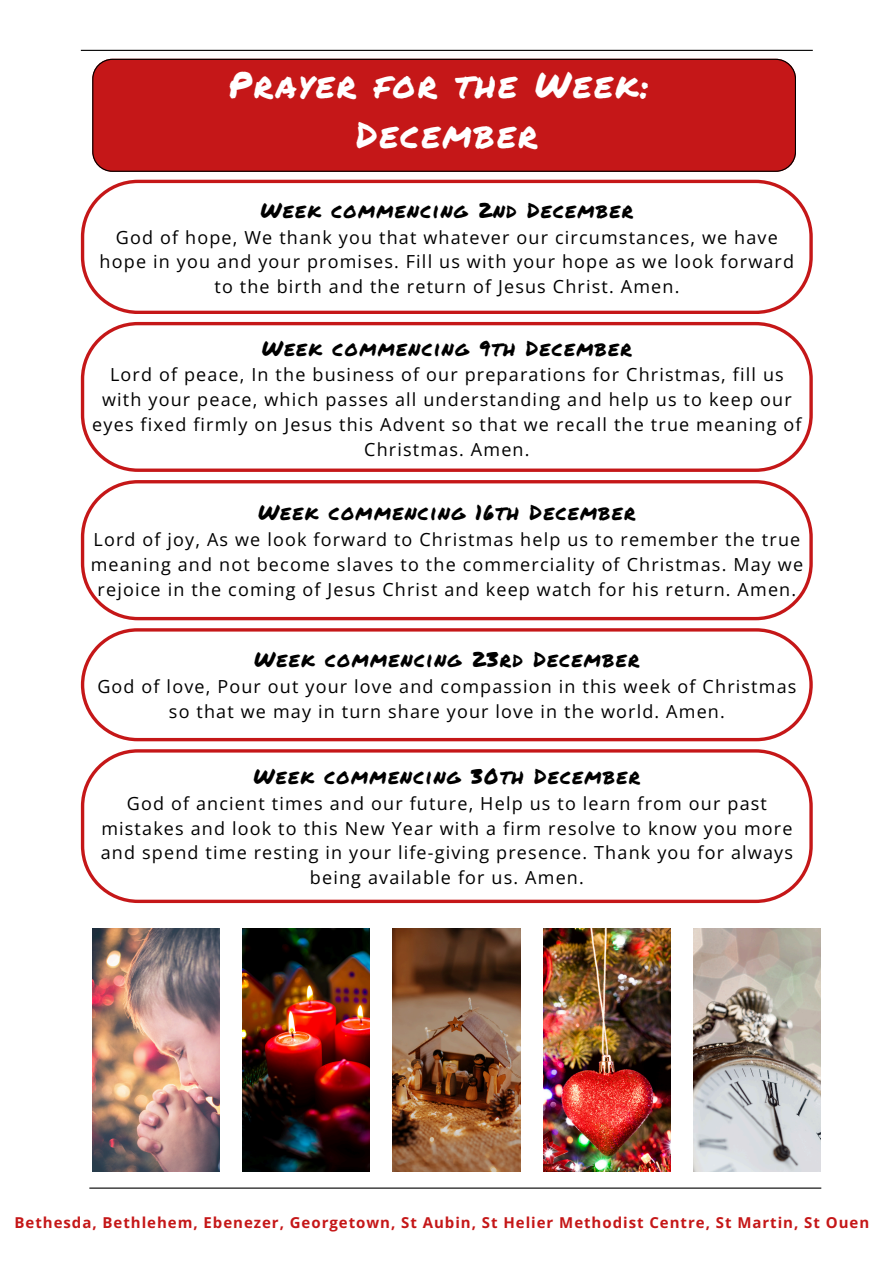
<style>
.page{position:relative;width:894px;height:1264px;background:#fff}
.page>*{position:absolute;margin:0;border:0;box-sizing:border-box;transform-origin:0 0}
.t1{font:36px/49.5px "Permanent Marker";letter-spacing:.065em;color:#fff;text-align:center}
.t2{font:21px "Permanent Marker";letter-spacing:.065em;color:#000}
.t3{font:18px/24.8px "Open Sans";letter-spacing:.065em;color:#000;text-align:center}
.t4{font:700 15px "Open Sans";letter-spacing:.065em;color:#c51718}
</style>
<div class="page">
<img style="left:92px;top:928px;width:128px;height:243px">
<hr style="left:89px;top:1187px;width:732px;height:1px;background:#000">
<hr style="left:81px;top:50px;width:731px;height:1px;background:#000">
<div style="left:92px;top:59px;width:703px;height:112px;background:#c51718"></div>
<svg style="left:81px;top:180px;width:731px;height:134px"></svg>
<svg style="left:81px;top:322px;width:731px;height:149px"></svg>
<svg style="left:81px;top:480px;width:731px;height:140px"></svg>
<svg style="left:81px;top:628px;width:731px;height:113px"></svg>
<svg style="left:81px;top:749px;width:731px;height:154px"></svg>
<img style="left:243px;top:928px;width:127px;height:243px">
<img style="left:393px;top:928px;width:127px;height:243px">
<img style="left:543px;top:928px;width:127px;height:243px">
<img style="left:693px;top:928px;width:127px;height:243px">
<h2 class="t1" style="left:228px;top:59px;width:422px">Prayer for the Week:<br>December</h2>
<p class="t2" style="left:260px;top:194px;width:374px">Week commencing 2nd December</p>
<p class="t3" style="left:100px;top:224px;width:695px">God of hope, We thank you that whatever our circumstances, we have hope in you and your promises. Fill us with your hope as we look forward to the birth and the return of Jesus Christ. Amen.</p>
<h1 class="t2" style="left:262px;top:332px;width:371px">Week commencing 9th December</h1>
<h1 class="t3" style="left:92px;top:362px;width:710px">Lord of peace, In the business of our preparations for Christmas, fill us with your peace, which passes all understanding and help us to keep our eyes fixed firmly on Jesus this Advent so that we recall the true meaning of Christmas. Amen.</h1>
<h2 class="t2" style="left:258px;top:497px;width:379px">Week commencing 16th December</h2>
<h2 class="t3" style="left:91px;top:527px;width:713px">Lord of joy, As we look forward to Christmas help us to remember the true meaning and not become slaves to the commerciality of Christmas. May we rejoice in the coming of Jesus Christ and keep watch for his return. Amen.</h2>
<h2 class="t2" style="left:254px;top:644px;width:386px">Week commencing 23rd December</h2>
<h2 class="t3" style="left:97px;top:674px;width:700px">God of love, Pour out your love and compassion in this week of Christmas so that we may in turn share your love in the world. Amen.</h2>
<h2 class="t2" style="left:253px;top:760px;width:388px">Week commencing 30th December</h2>
<h2 class="t3" style="left:101px;top:790px;width:693px">God of ancient times and our future, Help us to learn from our past mistakes and look to this New Year with a firm resolve to know you more and spend time resting in your life-giving presence. Thank you for always being available for us. Amen.</h2>
<h2 class="t4" style="left:15px;top:1212px;width:855px">Bethesda, Bethlehem, Ebenezer, Georgetown, St Aubin, St Helier Methodist Centre, St Martin, St Ouen</h2>
</div>
